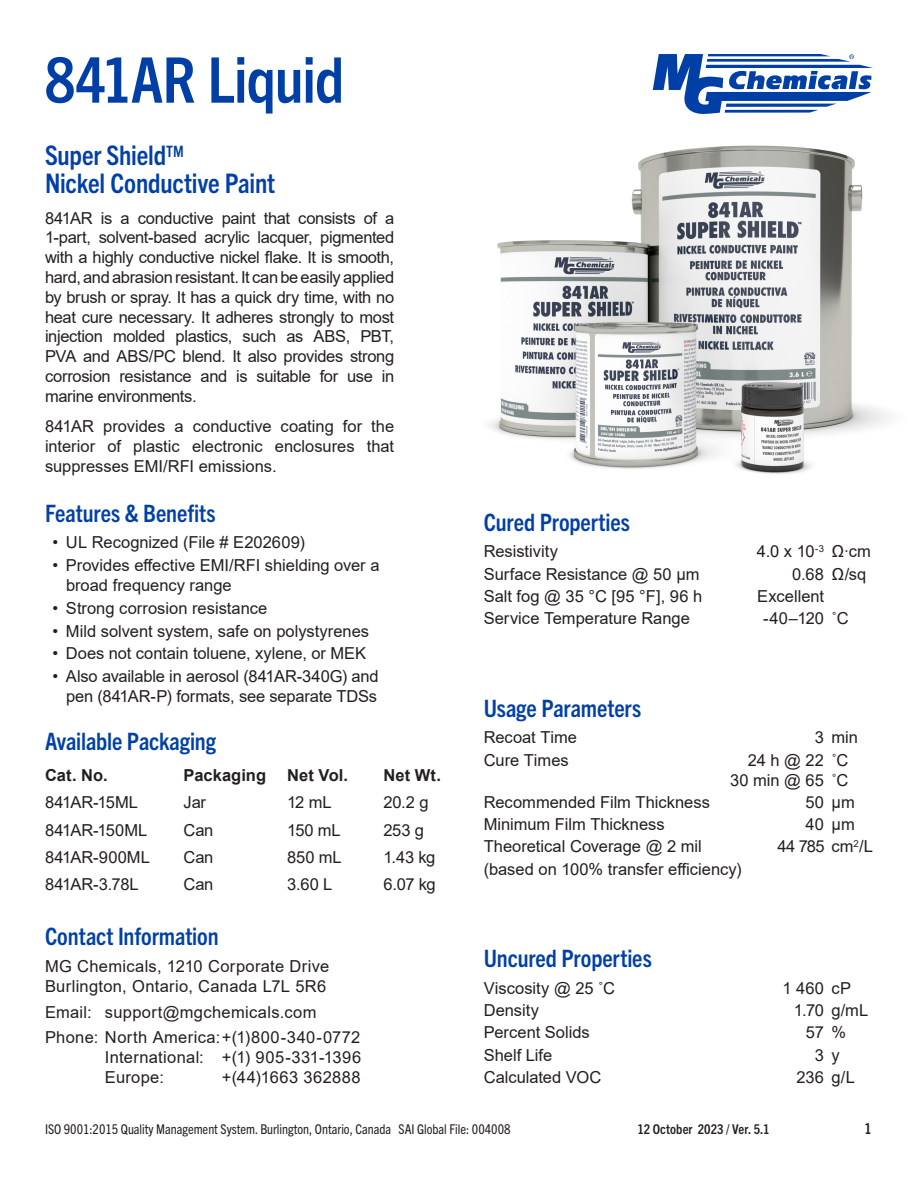
<style>
.page{position:relative;width:918px;height:1188px;background:#fff}
.page>*{position:absolute;margin:0;border:0;box-sizing:border-box;transform-origin:0 0}
.t1{font:700 condensed 63px "Trade Gothic Next LT Pro";letter-spacing:-.015em;color:#0040a6}
.Product_Name_Description_Heading{font:700 condensed 27px/28.5px "Trade Gothic Next LT Pro";letter-spacing:-.01em;color:#0040a6}
.H2_space_after{font:700 condensed 24px "Trade Gothic Next LT Pro";letter-spacing:-.005em;color:#0040a6}
.Body_Text{font:16.5px/19.8px "Arial";letter-spacing:-.01em;color:#231f20;text-align:justify}
.Properties_List{font:16.5px/19.8px "Arial";color:#231f20;text-align:right}
.Bullet_List_-_Features{font:16.5px/19.8px "Arial";letter-spacing:-.005em;color:#231f20}
.Contact_Information_Text{font:16.5px "Arial";letter-spacing:.02em;color:#231f20}
.Table_Body_Text{font:16.5px "Arial";letter-spacing:-.005em;color:#231f20}
.Table_Heading{font:700 16.5px "Arial";color:#231f20}
.Bullet_List_-_instructions{font:16.5px "Arial";color:#231f20}
.t2{font:700 condensed 15px "Trade Gothic Next LT Pro";color:#231f20}
.t3{font:condensed 13.5px "Trade Gothic Next LT Pro";color:#231f20}
.t4{font:700 condensed 13.5px "Trade Gothic Next LT Pro";letter-spacing:.01em;color:#231f20}
</style>
<div class="page">
<svg style="left:653px;top:54px;width:220px;height:60px"></svg>
<img style="left:489px;top:145px;width:403px;height:329px">
<h1 class="t1" style="left:45px;top:37px;width:301px">841AR Liquid</h1>
<p class="Product_Name_Description_Heading" style="left:45px;top:139px;width:232px">Super Shield<sup>TM<br></sup>Nickel Conductive Paint</p>
<p class="Body_Text" style="left:45px;top:208px;width:351px">841AR is a conductive paint that consists of a 1-part, solvent-based acrylic lacquer, pigmented with a highly conductive nickel flake. It is smooth, hard, and abrasion resistant. It can be easily applied by brush or spray. It has a quick dry time, with no heat cure necessary. It adheres strongly to most injection molded plastics, such as ABS, PBT, PVA and ABS/PC blend. It also provides strong corrosion resistance and is suitable for use in marine environments.</p>
<p class="Body_Text" style="left:45px;top:416px;width:351px">841AR provides a conductive coating for the interior of plastic electronic enclosures that suppresses EMI/RFI emissions.</p>
<p class="H2_space_after" style="left:45px;top:497px;width:172px">Features &amp; Benefits</p>
<p class="Bullet_List_-_Features" style="left:52px;top:533px;width:254px">• UL Recognized (File # E202609)</p>
<p class="Bullet_List_-_Features" style="left:66px;top:555px;width:315px;text-indent:-14px">• Provides effective EMI/RFI shielding over a broad frequency range</p>
<p class="Bullet_List_-_Features" style="left:52px;top:598px;width:216px">• Strong corrosion resistance</p>
<p class="Bullet_List_-_Features" style="left:52px;top:621px;width:318px">• Mild solvent system, safe on polystyrenes</p>
<p class="Bullet_List_-_Features" style="left:52px;top:644px;width:315px">• Does not contain toluene, xylene, or MEK</p>
<p class="Bullet_List_-_Features" style="left:52px;top:666px;width:328px;text-align:right">• Also available in aerosol (841AR-340G) and pen (841AR-P) formats, see separate TDSs</p>
<p class="H2_space_after" style="left:45px;top:725px;width:173px">Available Packaging</p>
<p class="Table_Heading" style="left:45px;top:764px;width:64px">Cat. No.</p>
<p class="Table_Heading" style="left:184px;top:764px;width:84px">Packaging</p>
<p class="Table_Heading" style="left:287px;top:764px;width:63px">Net Vol.</p>
<p class="Table_Heading" style="left:383px;top:764px;width:59px">Net Wt.</p>
<p class="Table_Body_Text" style="left:45px;top:791px;width:95px">841AR-15ML</p>
<p class="Table_Body_Text" style="left:184px;top:791px;width:24px">Jar</p>
<p class="Table_Body_Text" style="left:287px;top:791px;width:46px">12 mL</p>
<p class="Table_Body_Text" style="left:383px;top:791px;width:47px">20.2 g</p>
<p class="Table_Body_Text" style="left:45px;top:818px;width:104px">841AR-150ML</p>
<p class="Table_Body_Text" style="left:184px;top:818px;width:31px">Can</p>
<p class="Table_Body_Text" style="left:287px;top:818px;width:55px">150 mL</p>
<p class="Table_Body_Text" style="left:383px;top:818px;width:42px">253 g</p>
<p class="Table_Body_Text" style="left:45px;top:846px;width:106px">841AR-900ML</p>
<p class="Table_Body_Text" style="left:184px;top:846px;width:31px">Can</p>
<p class="Table_Body_Text" style="left:287px;top:846px;width:56px">850 mL</p>
<p class="Table_Body_Text" style="left:383px;top:846px;width:54px">1.43 kg</p>
<p class="Table_Body_Text" style="left:45px;top:873px;width:95px">841AR-3.78L</p>
<p class="Table_Body_Text" style="left:184px;top:873px;width:31px">Can</p>
<p class="Table_Body_Text" style="left:287px;top:873px;width:47px">3.60 L</p>
<p class="Table_Body_Text" style="left:383px;top:873px;width:54px">6.07 kg</p>
<p class="H2_space_after" style="left:45px;top:920px;width:175px">Contact Information</p>
<p class="Contact_Information_Text" style="left:45px;top:955px;width:286px">MG Chemicals, 1210 Corporate Drive</p>
<p class="Contact_Information_Text" style="left:45px;top:975px;width:283px">Burlington, Ontario, Canada L7L 5R6</p>
<p class="Contact_Information_Text" style="left:45px;top:1000px;width:273px">Email: support@mgchemicals.com</p>
<p class="Contact_Information_Text" style="left:45px;top:1026px;width:317px">Phone: North America:+(1)800-340-0772</p>
<p class="Contact_Information_Text" style="left:105px;top:1046px;width:258px">International: +(1) 905-331-1396</p>
<p class="Contact_Information_Text" style="left:105px;top:1066px;width:60px">Europe:</p>
<p class="Contact_Information_Text" style="left:222px;top:1066px;width:140px">+(44)1663 362888</p>
<p class="H2_space_after" style="left:484px;top:505px;width:148px">Cured Properties</p>
<p class="Properties_List" style="left:484px;top:542px;width:76px">Resistivity</p>
<p class="Bullet_List_-_instructions" style="left:757px;top:540px;width:116px">4.0 x 10<sup>-3</sup> Ω·cm</p>
<p class="Properties_List" style="left:484px;top:564px;width:217px">Surface Resistance @ 50 µm</p>
<p class="Properties_List" style="left:792px;top:564px;width:76px">0.68 Ω/sq</p>
<p class="Properties_List" style="left:484px;top:586px;width:220px">Salt fog @ 35 °C [95 °F], 96 h</p>
<p class="Properties_List" style="left:757px;top:586px;width:68px">Excellent</p>
<p class="Properties_List" style="left:484px;top:608px;width:208px">Service Temperature Range</p>
<p class="Properties_List" style="left:763px;top:608px;width:87px">-40–120 ˚C</p>
<p class="H2_space_after" style="left:484px;top:691px;width:159px">Usage Parameters</p>
<p class="Properties_List" style="left:484px;top:728px;width:95px">Recoat Time</p>
<p class="Properties_List" style="left:815px;top:728px;width:45px">3 min</p>
<p class="Properties_List" style="left:484px;top:750px;width:87px">Cure Times</p>
<p class="Properties_List" style="left:730px;top:750px;width:120px">24 h @ 22 ˚C<br>30 min @ 65 ˚C</p>
<p class="Properties_List" style="left:484px;top:792px;width:228px">Recommended Film Thickness</p>
<p class="Properties_List" style="left:806px;top:792px;width:51px">50 µm</p>
<p class="Properties_List" style="left:484px;top:814px;width:183px">Minimum Film Thickness</p>
<p class="Properties_List" style="left:806px;top:814px;width:51px">40 µm</p>
<p class="Properties_List" style="left:484px;top:837px;width:220px">Theoretical Coverage @ 2 mil</p>
<p class="Properties_List" style="left:777px;top:837px;width:97px">44 785 cm<sup>2</sup>/L</p>
<p class="Properties_List" style="left:484px;top:859px;width:259px">(based on 100% transfer efficiency)</p>
<p class="H2_space_after" style="left:484px;top:942px;width:170px">Uncured Properties</p>
<p class="Properties_List" style="left:484px;top:978px;width:133px">Viscosity @ 25 ˚C</p>
<p class="Properties_List" style="left:782px;top:978px;width:70px">1 460 cP</p>
<p class="Properties_List" style="left:484px;top:1000px;width:57px">Density</p>
<p class="Properties_List" style="left:794px;top:1000px;width:76px">1.70 g/mL</p>
<p class="Properties_List" style="left:484px;top:1023px;width:107px">Percent Solids</p>
<p class="Properties_List" style="left:806px;top:1023px;width:42px">57 %</p>
<p class="Properties_List" style="left:484px;top:1045px;width:70px">Shelf Life</p>
<p class="Properties_List" style="left:815px;top:1045px;width:26px">3 y</p>
<p class="Properties_List" style="left:484px;top:1067px;width:119px">Calculated VOC</p>
<p class="Properties_List" style="left:796px;top:1067px;width:60px">236 g/L</p>
<p class="t3" style="left:45px;top:1120px;width:467px">ISO 9001:2015 Quality Management System. Burlington, Ontario, Canada SAI Global File: 004008</p>
<p class="t4" style="left:637px;top:1120px;width:134px">12 October 2023 / Ver. 5.1</p>
<p class="t2" style="left:864px;top:1118px;width:9px">1</p>
</div>
